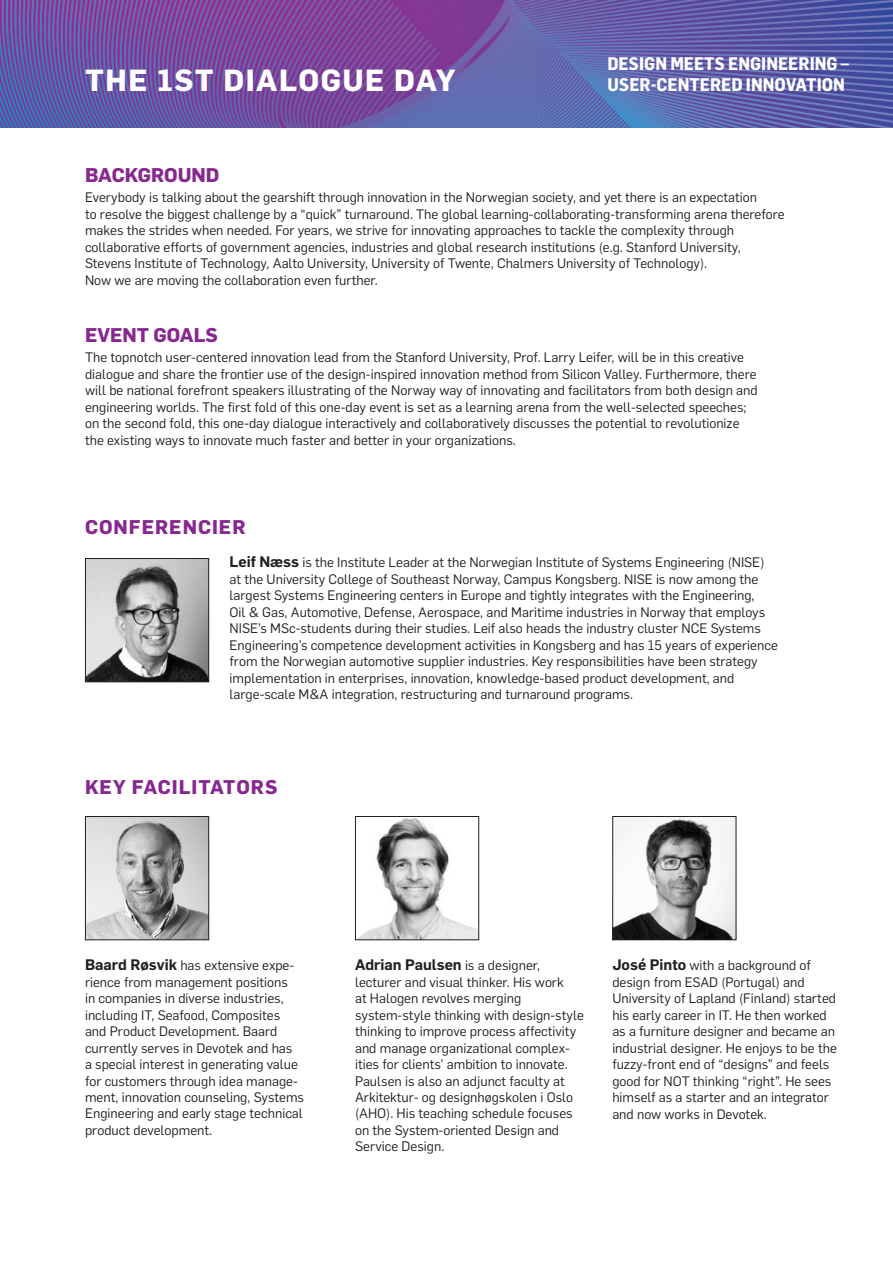
<style>
.page{position:relative;width:893px;height:1263px;background:#fff}
.page>*{position:absolute;margin:0;border:0;box-sizing:border-box;transform-origin:0 0}
.t1{font:700 30px "Flama";letter-spacing:.05em;color:#fff}
.t2{font:700 19.5px "Flama";letter-spacing:.05em;color:#872890}
.t3{font:700 19.5px "Flama";color:#872890}
.t4{font:700 17.85px "Flama Semicondensed";color:#fff}
.t5{font:600 15px "Flama";color:#231f20}
.t6{font:13.5px/16.5px "Flama";color:#231f20}
.s1{font-weight:600;font-size:15px}
.s2{font-weight:400;font-size:13.5px}
</style>
<div class="page">
<img style="left:0;top:0;width:893px;height:128px">
<img style="left:87px;top:818px;width:120px;height:120px">
<div style="left:85px;top:816px;width:124px;height:124px;border:1px solid #231f20"></div>
<img style="left:87px;top:560px;width:120px;height:120px">
<div style="left:85px;top:558px;width:124px;height:124px;border:1px solid #231f20"></div>
<img style="left:614px;top:818px;width:120px;height:120px">
<div style="left:612px;top:816px;width:124px;height:124px;border:1px solid #231f20"></div>
<img style="left:359px;top:818px;width:118px;height:120px">
<div style="left:355px;top:816px;width:124px;height:124px;border:1px solid #231f20"></div>
<p class="t4" style="left:607px;top:52px;width:243px">DESIGN MEETS ENGINEERING –</p>
<p class="t1" style="left:85px;top:59px;width:372px">THE 1ST DIALOGUE DAY</p>
<p class="t4" style="left:607px;top:73px;width:239px">USER-CENTERED INNOVATION</p>
<p class="t3" style="left:85px;top:160px;width:136px">BACKGROUND</p>
<p class="t6" style="left:85px;top:188px;width:701px">Everybody is talking about the gearshift through innovation in the Norwegian society, and yet there is an expectation<br>to resolve the biggest challenge by a “quick” turnaround. The global learning-collaborating-transforming arena therefore makes the strides when needed. For years, we strive for innovating approaches to tackle the complexity through collaborative efforts of government agencies, industries and global research institutions (e.g. Stanford University, Stevens Institute of Technology, Aalto University, University of Twente, Chalmers University of Technology).<br>Now we are moving the collaboration even further.</p>
<p class="t3" style="left:85px;top:321px;width:134px">EVENT GOALS</p>
<p class="t6" style="left:85px;top:349px;width:674px">The topnotch user-centered innovation lead from the Stanford University, Prof. Larry Leifer, will be in this creative dialogue and share the frontier use of the design-inspired innovation method from Silicon Valley. Furthermore, there will be national forefront speakers illustrating of the Norway way of innovating and facilitators from both design and engineering worlds. The first fold of this one-day event is set as a learning arena from the well-selected speeches; on the second fold, this one-day dialogue interactively and collaboratively discusses the potential to revolutionize the existing ways to innovate much faster and better in your organizations.</p>
<p class="t2" style="left:85px;top:513px;width:162px">CONFERENCIER</p>
<p class="t6" style="left:230px;top:553px;width:550px"><span class="s1">Leif Næss</span> is the Institute Leader at the Norwegian Institute of Systems Engineering (NISE) at the University College of Southeast Norway, Campus Kongsberg. NISE is now among the largest Systems Engineering centers in Europe and tightly integrates with the Engineering,<br>Oil &amp; Gas, Automotive, Defense, Aerospace, and Maritime industries in Norway that employs NISE’s MSc-students during their studies. Leif also heads the industry cluster NCE Systems Engineering’s competence development activities in Kongsberg and has 15 years of experience from the Norwegian automotive supplier industries. Key responsibilities have been strategy implementation in enterprises, innovation, knowledge-based product development, and large-scale M&amp;A integration, restructuring and turnaround programs.</p>
<p class="t2" style="left:85px;top:772px;width:194px">KEY FACILITATORS</p>
<p class="t6" style="left:85px;top:956px;width:221px"><span class="s1">Baard Røsvik</span> has extensive expe&shy;rience from management positions<br>in companies in diverse industries, including IT, Seafood, Composites and Product Development. Baard currently serves in Devotek and has<br>a special interest in generating value for customers through idea manage&shy;ment, innovation counseling, Systems Engineering and early stage technical product development.</p>
<p class="t5" style="left:355px;top:954px;width:187px">Adrian Paulsen <span class="s2">is a designer,</span></p>
<p class="t6" style="left:355px;top:972px;width:230px">lecturer and visual thinker. His work<br>at Halogen revolves merging system-style thinking with design-style thinking to improve process affectivity and manage organizational complex&shy;ities for clients’ ambition to innovate.<br>Paulsen is also an adjunct faculty at Arkitektur- og designhøgskolen i Oslo (AHO). His teaching schedule focuses on the System-oriented Design and Service Design.</p>
<p class="t6" style="left:612px;top:956px;width:226px"><span class="s1">José Pinto</span> with a background of design from ESAD (Portugal) and University of Lapland (Finland) started his early career in IT. He then worked as a furniture designer and became an industrial designer. He enjoys to be the fuzzy-front end of “designs” and feels good for NOT thinking “right”. He sees himself as a starter and an integrator and now works in Devotek.</p>
</div>
